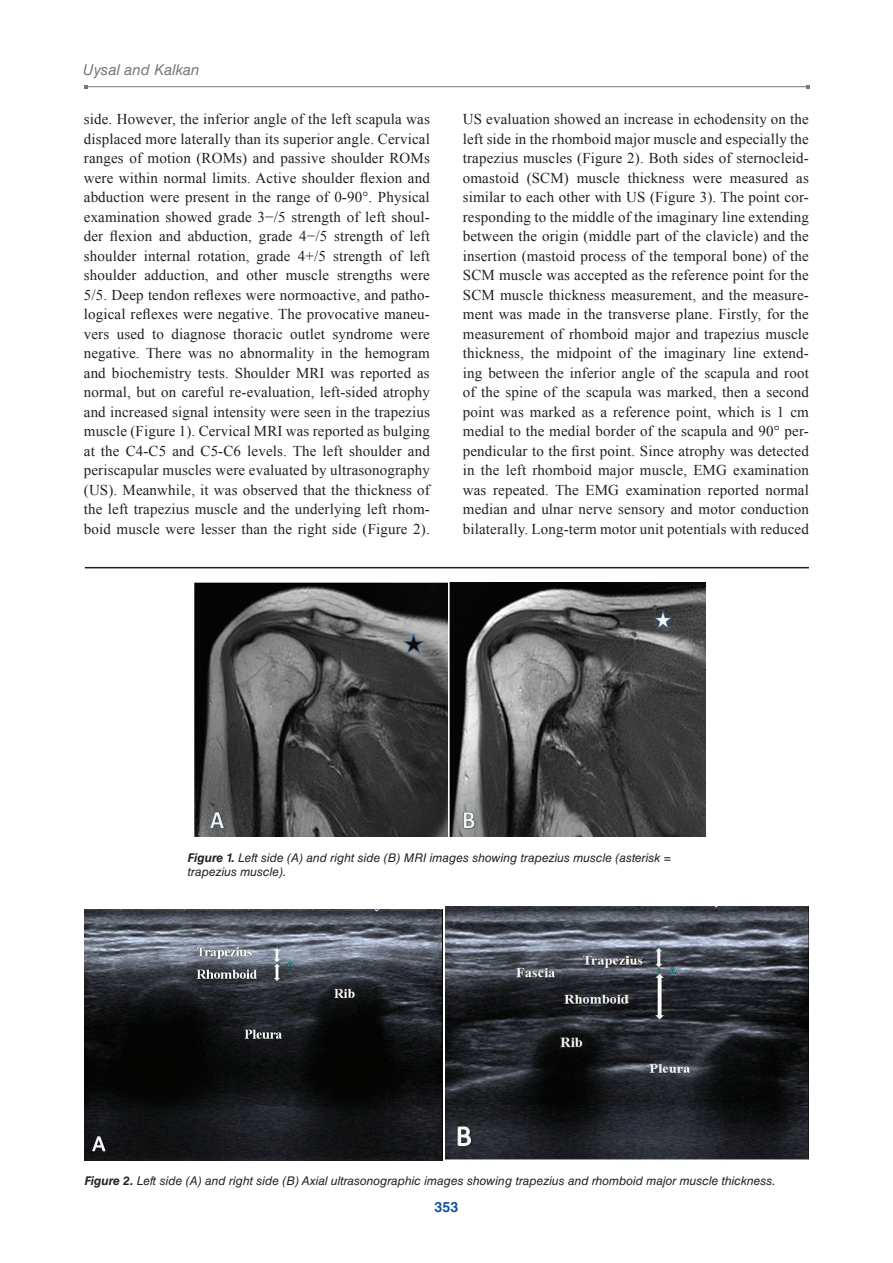
<style>
.page{position:relative;width:893px;height:1263px;background:#fff}
.page>*{position:absolute;margin:0;border:0;box-sizing:border-box;transform-origin:0 0}
.t1{font:15px/19.5px "Times New Roman";letter-spacing:.01em;color:#231f20;text-align:justify}
.t2{font:italic 15px "Helvetica LT Std";color:#76787b}
.t3{font:700 14.25px "Helvetica LT Std";color:#1055a4}
.t4{font:italic 12px/14.4px "Helvetica LT Std";color:#231f20}
.s1{font-weight:700}
</style>
<div class="page">
<hr style="left:86px;top:86px;width:721px;height:1px;background:#76787b">
<img style="left:194px;top:583px;width:253px;height:254px">
<img style="left:449px;top:583px;width:256px;height:254px">
<img style="left:85px;top:910px;width:358px;height:250px">
<img style="left:446px;top:906px;width:362px;height:254px">
<hr style="left:85px;top:567px;width:724px;height:1px;background:#231f20">
<p class="t2" style="left:83px;top:61px;width:118px">Uysal and Kalkan</p>
<p class="t1" style="left:84px;top:109px;width:348px">side. However, the inferior angle of the left scapula was displaced more laterally than its superior angle. Cervical ranges of motion (ROMs) and passive shoulder ROMs were within normal limits. Active shoulder flexion and abduction were present in the range of 0-90°. Physical examination showed grade 3−/5 strength of left shoul&shy;der flexion and abduction, grade 4−/5 strength of left shoulder internal rotation, grade 4+/5 strength of left shoulder adduction, and other muscle strengths were 5/5. Deep tendon reflexes were normoactive, and patho&shy;logical reflexes were negative. The provocative maneu&shy;vers used to diagnose thoracic outlet syndrome were negative. There was no abnormality in the hemogram and biochemistry tests. Shoulder MRI was reported as normal, but on careful re-evaluation, left-sided atrophy and increased signal intensity were seen in the trapezius muscle (Figure 1). Cervical MRI was reported as bulging at the C4-C5 and C5-C6 levels. The left shoulder and periscapular muscles were evaluated by ultrasonography (US). Meanwhile, it was observed that the thickness of the left trapezius muscle and the underlying left rhom&shy;boid muscle were lesser than the right side (Figure 2).</p>
<p class="t1" style="left:463px;top:109px;width:348px">US evaluation showed an increase in echodensity on the left side in the rhomboid major muscle and especially the trapezius muscles (Figure 2). Both sides of sternocleid&shy;omastoid (SCM) muscle thickness were measured as similar to each other with US (Figure 3). The point cor&shy;responding to the middle of the imaginary line extending between the origin (middle part of the clavicle) and the insertion (mastoid process of the temporal bone) of the SCM muscle was accepted as the reference point for the SCM muscle thickness measurement, and the measure&shy;ment was made in the transverse plane. Firstly, for the measurement of rhomboid major and trapezius muscle thickness, the midpoint of the imaginary line extend&shy;ing between the inferior angle of the scapula and root of the spine of the scapula was marked, then a second point was marked as a reference point, which is 1 cm medial to the medial border of the scapula and 90° per&shy;pendicular to the first point. Since atrophy was detected in the left rhomboid major muscle, EMG examination was repeated. The EMG examination reported normal median and ulnar nerve sensory and motor conduction bilaterally. Long-term motor unit potentials with reduced</p>
<p class="t4" style="left:188px;top:850px;width:485px"><span class="s1">Figure 1.</span> Left side (A) and right side (B) MRI images showing trapezius muscle (asterisk = trapezius muscle).</p>
<p class="t4" style="left:85px;top:1173px;width:693px"><span class="s1">Figure 2.</span> Left side (A) and right side (B) Axial ultrasonographic images showing trapezius and rhomboid major muscle thickness.</p>
<p class="t3" style="left:435px;top:1198px;width:25px">353</p>
</div>
